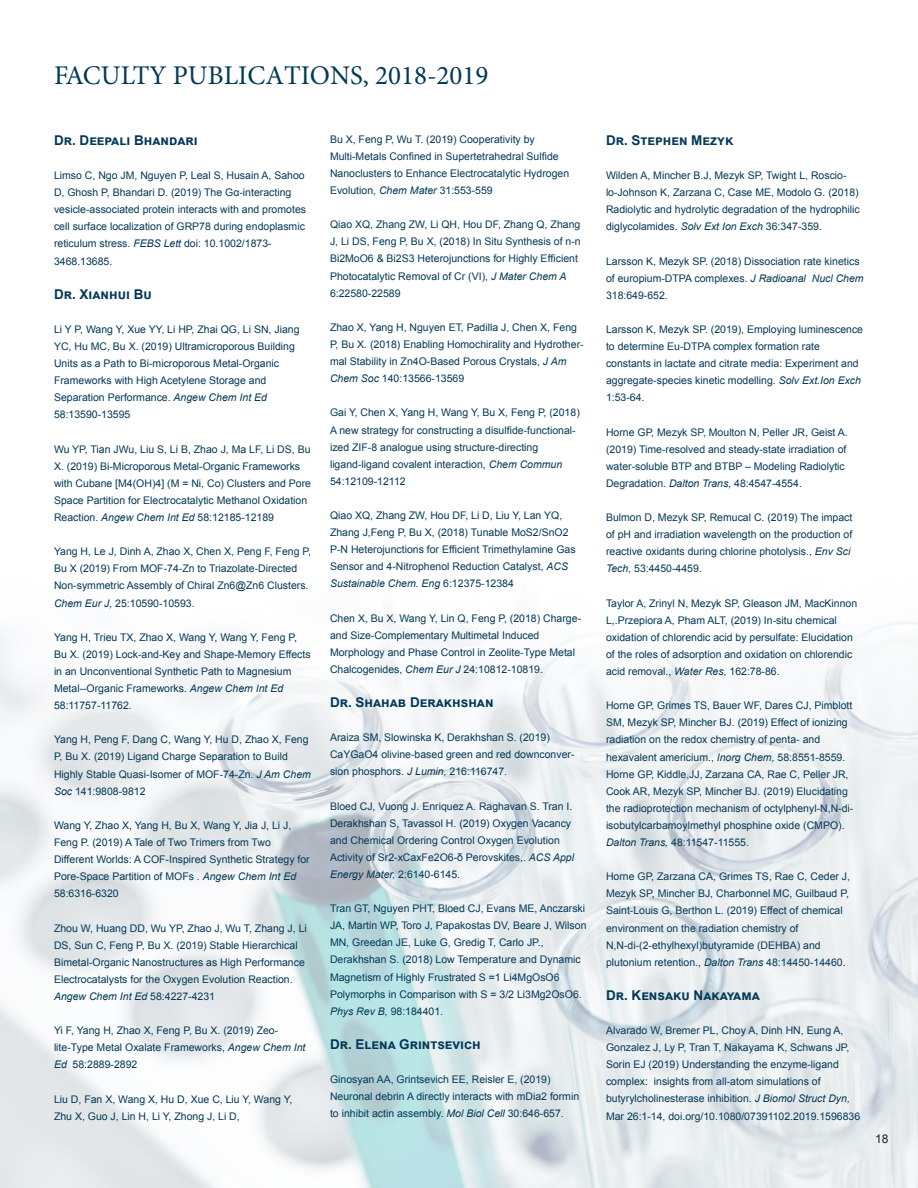
<style>
.page{position:relative;width:918px;height:1188px;background:#fff}
.page>*{position:absolute;margin:0;border:0;box-sizing:border-box;transform-origin:0 0}
.t1{font:27px "Minion Pro";color:#033957}
.t2{font:700 13.5px "Arial";color:#033957}
.t3{font:700 13.5px "Arial";letter-spacing:.045em;color:#033957}
.t4{font:12px "Arial";color:#231f20}
.t5{font:10.5px/17.1px "Arial";color:#033957}
.s1{font-style:italic}
</style>
<div class="page">
<img style="left:0;top:622px;width:918px;height:566px">
<h1 class="t1" style="left:54px;top:58px;width:436px">FACULTY PUBLICATIONS, 2018-2019</h1>
<h2 class="t2" style="left:54px;top:131px;width:145px">Dr. Deepali Bhandari</h2>
<p class="t5" style="left:54px;top:167px;width:254px">Limso C, Ngo JM, Nguyen P, Leal S, Husain A, Sahoo D, Ghosh P, Bhandari D. (2019) The Gα-interacting vesicle-associated protein interacts with and promotes cell surface localization of GRP78 during endoplasmic reticulum stress. <span class="s1">FEBS Lett</span> doi: 10.1002/1873- 3468.13685.</p>
<h2 class="t2" style="left:54px;top:284px;width:99px">Dr. Xianhui Bu</h2>
<p class="t5" style="left:54px;top:321px;width:247px">Li Y P, Wang Y, Xue YY, Li HP, Zhai QG, Li SN, Jiang YC, Hu MC, Bu X. (2019) Ultramicroporous Building Units as a Path to Bi-microporous Metal-Organic Frameworks with High Acetylene Storage and Separation Performance. <span class="s1">Angew Chem Int Ed </span>58:13590-13595</p>
<p class="t5" style="left:54px;top:440px;width:259px">Wu YP, Tian JWu, Liu S, Li B, Zhao J, Ma LF, Li DS, Bu X. (2019) Bi-Microporous Metal-Organic Frameworks with Cubane [M4(OH)4] (M = Ni, Co) Clusters and Pore Space Partition for Electrocatalytic Methanol Oxidation Reaction. <span class="s1">Angew Chem Int Ed</span> 58:12185-12189</p>
<p class="t5" style="left:54px;top:543px;width:259px">Yang H, Le J, Dinh A, Zhao X, Chen X, Peng F, Feng P, Bu X (2019) From MOF-74-Zn to Triazolate-Directed Non-symmetric Assembly of Chiral Zn6@Zn6 Clusters.<br><span class="s1">Chem Eur J,</span> 25:10590-10593.</p>
<p class="t5" style="left:54px;top:628px;width:258px">Yang H, Trieu TX, Zhao X, Wang Y, Wang Y, Feng P, Bu X. (2019) Lock-and-Key and Shape-Memory Effects in an Unconventional Synthetic Path to Magnesium Metal--Organic Frameworks. <span class="s1">Angew Chem Int Ed </span>58:11757-11762.</p>
<p class="t5" style="left:54px;top:731px;width:258px">Yang H, Peng F, Dang C, Wang Y, Hu D, Zhao X, Feng P, Bu X. (2019) Ligand Charge Separation to Build Highly Stable Quasi-Isomer of MOF-74-Zn. <span class="s1">J Am Chem Soc</span> 141:9808-9812</p>
<p class="t5" style="left:54px;top:817px;width:257px">Wang Y, Zhao X, Yang H, Bu X, Wang Y, Jia J, Li J, Feng P. (2019) A Tale of Two Trimers from Two Different Worlds: A COF-Inspired Synthetic Strategy for Pore-Space Partition of MOFs . <span class="s1">Angew Chem Int Ed </span>58:6316-6320</p>
<p class="t5" style="left:54px;top:919px;width:254px">Zhou W, Huang DD, Wu YP, Zhao J, Wu T, Zhang J, Li DS, Sun C, Feng P, Bu X. (2019) Stable Hierarchical Bimetal-Organic Nanostructures as High Performance Electrocatalysts for the Oxygen Evolution Reaction.<br><span class="s1">Angew Chem Int Ed</span> 58:4227-4231</p>
<p class="t5" style="left:54px;top:1022px;width:253px">Yi F, Yang H, Zhao X, Feng P, Bu X. (2019) Zeo&shy;lite-Type Metal Oxalate Frameworks, <span class="s1">Angew Chem Int<br>Ed</span> 58:2889-2892</p>
<p class="t5" style="left:54px;top:1090px;width:240px">Liu D, Fan X, Wang X, Hu D, Xue C, Liu Y, Wang Y,<br>Zhu X, Guo J, Lin H, Li Y, Zhong J, Li D,</p>
<p class="t5" style="left:330px;top:130px;width:241px">Bu X, Feng P, Wu T. (2019) Cooperativity by Multi-Metals Confined in Supertetrahedral Sulfide Nanoclusters to Enhance Electrocatalytic Hydrogen Evolution, <span class="s1">Chem Mater</span> 31:553-559</p>
<p class="t5" style="left:330px;top:216px;width:252px">Qiao XQ, Zhang ZW, Li QH, Hou DF, Zhang Q, Zhang J, Li DS, Feng P, Bu X, (2018) In Situ Synthesis of n-n Bi2MoO6 &amp; Bi2S3 Heterojunctions for Highly Efficient Photocatalytic Removal of Cr (VI), <span class="s1">J Mater Chem A </span>6:22580-22589</p>
<p class="t5" style="left:330px;top:319px;width:255px">Zhao X, Yang H, Nguyen ET, Padilla J, Chen X, Feng P, Bu X. (2018) Enabling Homochirality and Hydrother&shy;mal Stability in Zn4O-Based Porous Crystals, <span class="s1">J Am Chem Soc</span> 140:13566-13569</p>
<p class="t5" style="left:330px;top:404px;width:251px">Gai Y, Chen X, Yang H, Wang Y, Bu X, Feng P, (2018)<br>A new strategy for constructing a disulfide-functional&shy;ized ZIF-8 analogue using structure-directing ligand-ligand covalent interaction, <span class="s1">Chem Commun </span>54:12109-12112</p>
<p class="t5" style="left:330px;top:507px;width:247px">Qiao XQ, Zhang ZW, Hou DF, Li D, Liu Y, Lan YQ, Zhang J,Feng P, Bu X, (2018) Tunable MoS2/SnO2<br>P-N Heterojunctions for Efficient Trimethylamine Gas Sensor and 4-Nitrophenol Reduction Catalyst, <span class="s1">ACS Sustainable Chem. Eng</span> 6:12375-12384</p>
<p class="t5" style="left:330px;top:609px;width:253px">Chen X, Bu X, Wang Y, Lin Q, Feng P, (2018) Charge&shy;and Size-Complementary Multimetal Induced Morphology and Phase Control in Zeolite-Type Metal Chalcogenides, <span class="s1">Chem Eur J</span> 24:10812-10819.</p>
<h2 class="t3" style="left:330px;top:693px;width:165px">Dr. Shahab Derakhshan</h2>
<p class="t5" style="left:330px;top:729px;width:246px">Araiza SM, Slowinska K, Derakhshan S. (2019)<br>CaYGaO4 olivine-based green and red downconver&shy;sion phosphors. <span class="s1">J Lumin,</span> 216:116747.</p>
<p class="t5" style="left:330px;top:797px;width:246px">Bloed CJ, Vuong J. Enriquez A. Raghavan S. Tran I.<br>Derakhshan S, Tavassol H. (2019) Oxygen Vacancy and Chemical Ordering Control Oxygen Evolution Activity of Sr2-xCaxFe2O6-δ Perovskites,. <span class="s1">ACS Appl Energy Mater,</span> 2:6140-6145.</p>
<p class="t5" style="left:330px;top:900px;width:258px">Tran GT, Nguyen PHT, Bloed CJ, Evans ME, Anczarski JA, Martin WP, Toro J, Papakostas DV, Beare J, Wilson MN, Greedan JE, Luke G, Gredig T, Carlo JP., Derakhshan S. (2018) Low Temperature and Dynamic Magnetism of Highly Frustrated S =1 Li4MgOsO6<br>Polymorphs in Comparison with S = 3/2 Li3Mg2OsO6.<br><span class="s1">Phys Rev B,</span> 98:184401.</p>
<h2 class="t2" style="left:330px;top:1035px;width:152px">Dr. Elena Grintsevich</h2>
<p class="t5" style="left:330px;top:1071px;width:251px">Ginosyan AA, Grintsevich EE, Reisler E, (2019)<br>Neuronal debrin A directly interacts with mDia2 formin to inhibit actin assembly. <span class="s1">Mol Biol Cell</span> 30:646-657.</p>
<h2 class="t2" style="left:606px;top:131px;width:128px">Dr. Stephen Mezyk</h2>
<p class="t5" style="left:606px;top:167px;width:255px">Wilden A, Mincher B.J, Mezyk SP, Twight L, Roscio&shy;lo-Johnson K, Zarzana C, Case ME, Modolo G. (2018)<br>Radiolytic and hydrolytic degradation of the hydrophilic diglycolamides. <span class="s1">Solv Ext Ion Exch</span> 36:347-359.</p>
<p class="t5" style="left:606px;top:252px;width:259px">Larsson K, Mezyk SP. (2018) Dissociation rate kinetics of europium-DTPA complexes. <span class="s1">J Radioanal Nucl Chem<br></span>318:649-652.</p>
<p class="t5" style="left:606px;top:321px;width:259px">Larsson K, Mezyk SP. (2019), Employing luminescence to determine Eu-DTPA complex formation rate constants in lactate and citrate media: Experiment and aggregate-species kinetic modelling. <span class="s1">Solv Ext.Ion Exch </span>1:53-64.</p>
<p class="t5" style="left:606px;top:423px;width:243px">Horne GP, Mezyk SP, Moulton N, Peller JR, Geist A. (2019) Time-resolved and steady-state irradiation of water-soluble BTP and BTBP – Modeling Radiolytic Degradation. <span class="s1">Dalton Trans,</span> 48:4547-4554.</p>
<p class="t5" style="left:606px;top:509px;width:248px">Bulmon D, Mezyk SP, Remucal C. (2019) The impact of pH and irradiation wavelength on the production of reactive oxidants during chlorine photolysis., <span class="s1">Env Sci Tech,</span> 53:4450-4459.</p>
<p class="t5" style="left:606px;top:594px;width:253px">Taylor A, Zrinyl N, Mezyk SP, Gleason JM, MacKinnon L,.Przepiora A, Pham ALT, (2019) In-situ chemical oxidation of chlorendic acid by persulfate: Elucidation of the roles of adsorption and oxidation on chlorendic acid removal., <span class="s1">Water Res,</span> 162:78-86.</p>
<p class="t5" style="left:606px;top:697px;width:249px">Horne GP, Grimes TS, Bauer WF, Dares CJ, Pimblott SM, Mezyk SP, Mincher BJ. (2019) Effect of ionizing radiation on the redox chemistry of penta- and hexavalent americium., <span class="s1">Inorg Chem,</span> 58:8551-8559.<br>Horne GP, Kiddle,JJ, Zarzana CA, Rae C, Peller JR, Cook AR, Mezyk SP, Mincher BJ. (2019) Elucidating the radioprotection mechanism of octylphenyl-N,N-di&shy;isobutylcarbamoylmethyl phosphine oxide (CMPO).<br><span class="s1">Dalton Trans,</span> 48:11547-11555.</p>
<p class="t5" style="left:606px;top:868px;width:246px">Horne GP, Zarzana CA, Grimes TS, Rae C, Ceder J, Mezyk SP, Mincher BJ, Charbonnel MC, Guilbaud P, Saint-Louis G, Berthon L. (2019) Effect of chemical environment on the radiation chemistry of N,N-di-(2-ethylhexyl)butyramide (DEHBA) and plutonium retention., <span class="s1">Dalton Trans</span> 48:14450-14460.</p>
<h2 class="t2" style="left:606px;top:986px;width:155px">Dr. Kensaku Nakayama</h2>
<p class="t5" style="left:606px;top:1022px;width:256px">Alvarado W, Bremer PL, Choy A, Dinh HN, Eung A, Gonzalez J, Ly P, Tran T, Nakayama K, Schwans JP, Sorin EJ (2019) Understanding the enzyme-ligand complex: insights from all-atom simulations of butyrylcholinesterase inhibition. <span class="s1">J Biomol Struct Dyn, </span>Mar 26:1-14, doi.org/10.1080/07391102.2019.1596836</p>
<p class="t4" style="left:875px;top:1130px;width:15px">18</p>
</div>
